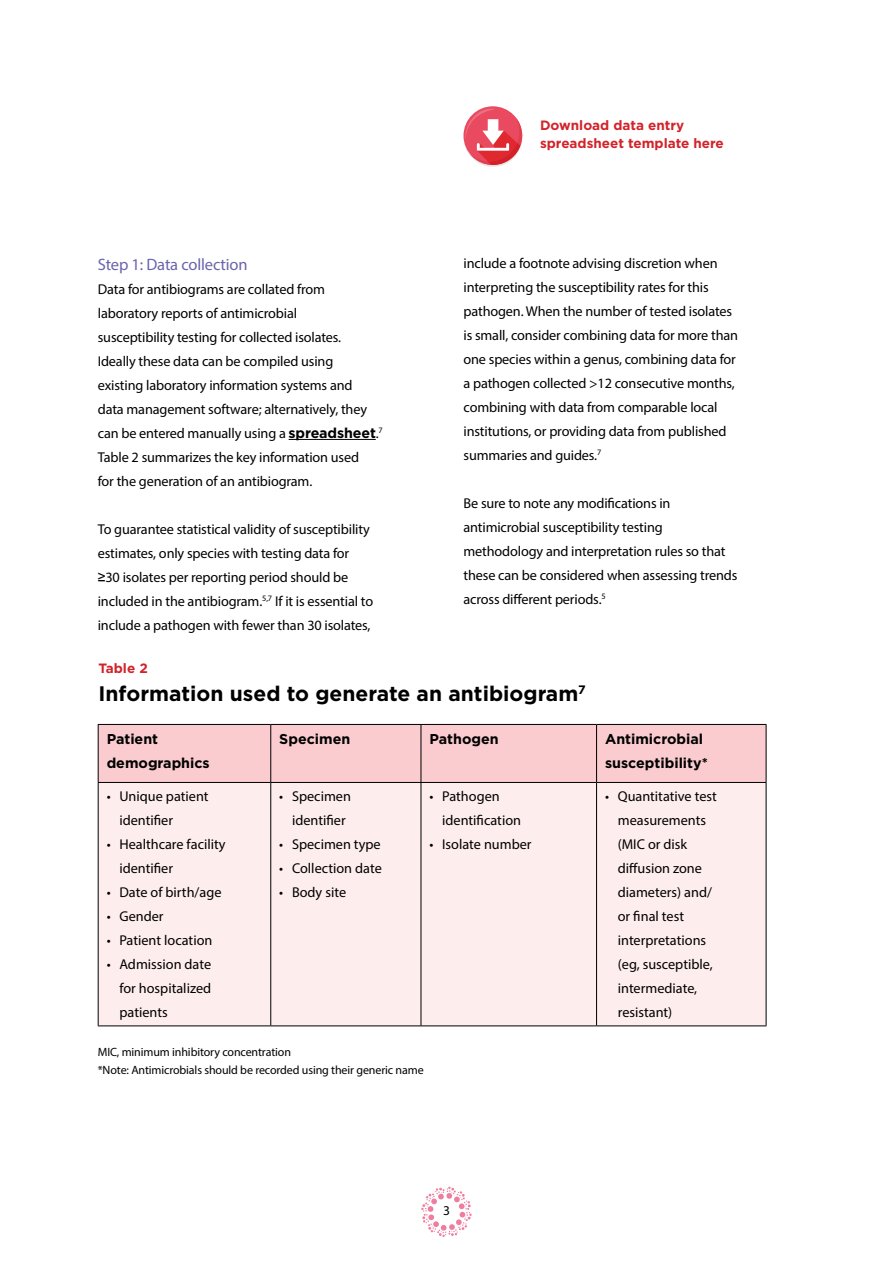
<style>
.page{position:relative;width:893px;height:1263px;background:#fff}
.page>*{position:absolute;margin:0;border:0;box-sizing:border-box;transform-origin:0 0}
.t1{font:700 21px "Gotham";color:#000}
.t2{font:16.5px "Myriad Pro";letter-spacing:-.01em;color:#6a63ac}
.t3{font:14.25px/24px "Myriad Pro";letter-spacing:-.01em;color:#000}
.t4{font:700 14.25px/24px "Gotham";color:#000}
.t5{font:700 13.5px/18px "Gotham";color:#d2232a}
.t6{font:13.5px "Myriad Pro";color:#000}
.t7{font:12px/18px "Myriad Pro";letter-spacing:-.01em;color:#000}
.s1{font-family:"Gotham";font-weight:700}
.s2{font-family:"Arial"}
</style>
<div class="page">
<svg style="left:421px;top:1186px;width:51px;height:51px"></svg>
<hr style="left:289px;top:439px;width:87px;height:1px;background:#000">
<div style="left:99px;top:725px;width:667px;height:57px;background:#facbcf"></div>
<div style="left:99px;top:783px;width:667px;height:242px;background:#feeded"></div>
<hr style="left:98px;top:724px;width:173px;height:1px;background:#000">
<hr style="left:98px;top:725px;width:1px;height:57px;background:#000">
<hr style="left:271px;top:724px;width:150px;height:1px;background:#000">
<hr style="left:270px;top:725px;width:1px;height:57px;background:#000">
<hr style="left:421px;top:724px;width:176px;height:1px;background:#000">
<hr style="left:421px;top:725px;width:1px;height:57px;background:#000">
<hr style="left:597px;top:724px;width:169px;height:1px;background:#000">
<hr style="left:596px;top:725px;width:1px;height:57px;background:#000">
<hr style="left:766px;top:725px;width:1px;height:57px;background:#000">
<hr style="left:98px;top:782px;width:173px;height:1px;background:#000">
<hr style="left:98px;top:783px;width:1px;height:242px;background:#000">
<hr style="left:98px;top:1025px;width:173px;height:1px;background:#000">
<hr style="left:271px;top:782px;width:150px;height:1px;background:#000">
<hr style="left:270px;top:783px;width:1px;height:242px;background:#000">
<hr style="left:271px;top:1025px;width:150px;height:1px;background:#000">
<hr style="left:421px;top:782px;width:176px;height:1px;background:#000">
<hr style="left:421px;top:783px;width:1px;height:242px;background:#000">
<hr style="left:421px;top:1025px;width:176px;height:1px;background:#000">
<hr style="left:597px;top:782px;width:169px;height:1px;background:#000">
<hr style="left:596px;top:783px;width:1px;height:242px;background:#000">
<hr style="left:766px;top:783px;width:1px;height:242px;background:#000">
<hr style="left:597px;top:1025px;width:169px;height:1px;background:#000">
<svg style="left:464px;top:109px;width:59px;height:58px"></svg>
<p class="t2" style="left:98px;top:254px;width:151px">Step 1: Data collection</p>
<p class="t3" style="left:98px;top:277px;width:287px">Data for antibiograms are collated from laboratory reports of antimicrobial<br>susceptibility testing for collected isolates.<br>Ideally these data can be compiled using<br>existing laboratory information systems and<br>data management software; alternatively, they can be entered manually using a <span class="s1">spreadsheet</span>.<sup>7<br></sup>Table 2 summarizes the key information used<br>for the generation of an antibiogram.</p>
<p class="t3" style="left:98px;top:517px;width:277px">To guarantee statistical validity of susceptibility estimates, only species with testing data for <span class="s2">≥</span>30 isolates per reporting period should be included in the antibiogram.<sup>5,7</sup> If it is essential to include a pathogen with fewer than 30 isolates,</p>
<p class="t5" style="left:540px;top:116px;width:185px">Download data entry spreadsheet template here</p>
<p class="t3" style="left:463px;top:251px;width:276px">include a footnote advising discretion when interpreting the susceptibility rates for this pathogen. When the number of tested isolates is small, consider combining data for more than one species within a genus, combining data for a pathogen collected &gt;12 consecutive months, combining with data from comparable local institutions, or providing data from published summaries and guides.<sup>7</sup></p>
<p class="t3" style="left:463px;top:491px;width:275px">Be sure to note any modifications in antimicrobial susceptibility testing methodology and interpretation rules so that these can be considered when assessing trends across different periods.<sup>5</sup></p>
<p class="t5" style="left:99px;top:659px;width:51px">Table 2</p>
<h1 class="t1" style="left:99px;top:680px;width:489px">Information used to generate an antibiogram<sup>7</sup></h1>
<p class="t4" style="left:107px;top:727px;width:105px">Patient demographics</p>
<p class="t4" style="left:279px;top:727px;width:73px">Specimen</p>
<p class="t4" style="left:429px;top:727px;width:71px">Pathogen</p>
<p class="t4" style="left:605px;top:727px;width:104px">Antimicrobial susceptibility*</p>
<p class="t3" style="left:119px;top:784px;width:91px;text-indent:-13px">• Unique patient identifier</p>
<p class="t3" style="left:119px;top:832px;width:108px;text-indent:-13px">• Healthcare facility identifier</p>
<p class="t3" style="left:107px;top:880px;width:116px">• Date of birth/age</p>
<p class="t3" style="left:107px;top:904px;width:58px">• Gender</p>
<p class="t3" style="left:107px;top:928px;width:107px">• Patient location</p>
<p class="t3" style="left:119px;top:952px;width:93px;text-align:justify;text-indent:-13px">• Admission date for hospitalized patients</p>
<p class="t3" style="left:442px;top:784px;width:80px;text-indent:-13px">• Pathogen identification</p>
<p class="t3" style="left:429px;top:832px;width:104px">• Isolate number</p>
<p class="t3" style="left:618px;top:784px;width:101px;text-indent:-13px">• Quantitative test measurements (MIC or disk diffusion zone diameters) and/ or final test interpretations (eg, susceptible, intermediate, resistant)</p>
<p class="t3" style="left:279px;top:784px;width:73px;text-align:center">• Specimen identifier</p>
<p class="t3" style="left:279px;top:832px;width:103px">• Specimen type</p>
<p class="t3" style="left:279px;top:856px;width:104px">• Collection date</p>
<p class="t3" style="left:279px;top:880px;width:68px">• Body site</p>
<p class="t7" style="left:98px;top:1043px;width:327px">MIC, minimum inhibitory concentration<br>*Note: Antimicrobials should be recorded using their generic name</p>
<p class="t6" style="left:443px;top:1202px;width:8px">3</p>
</div>
